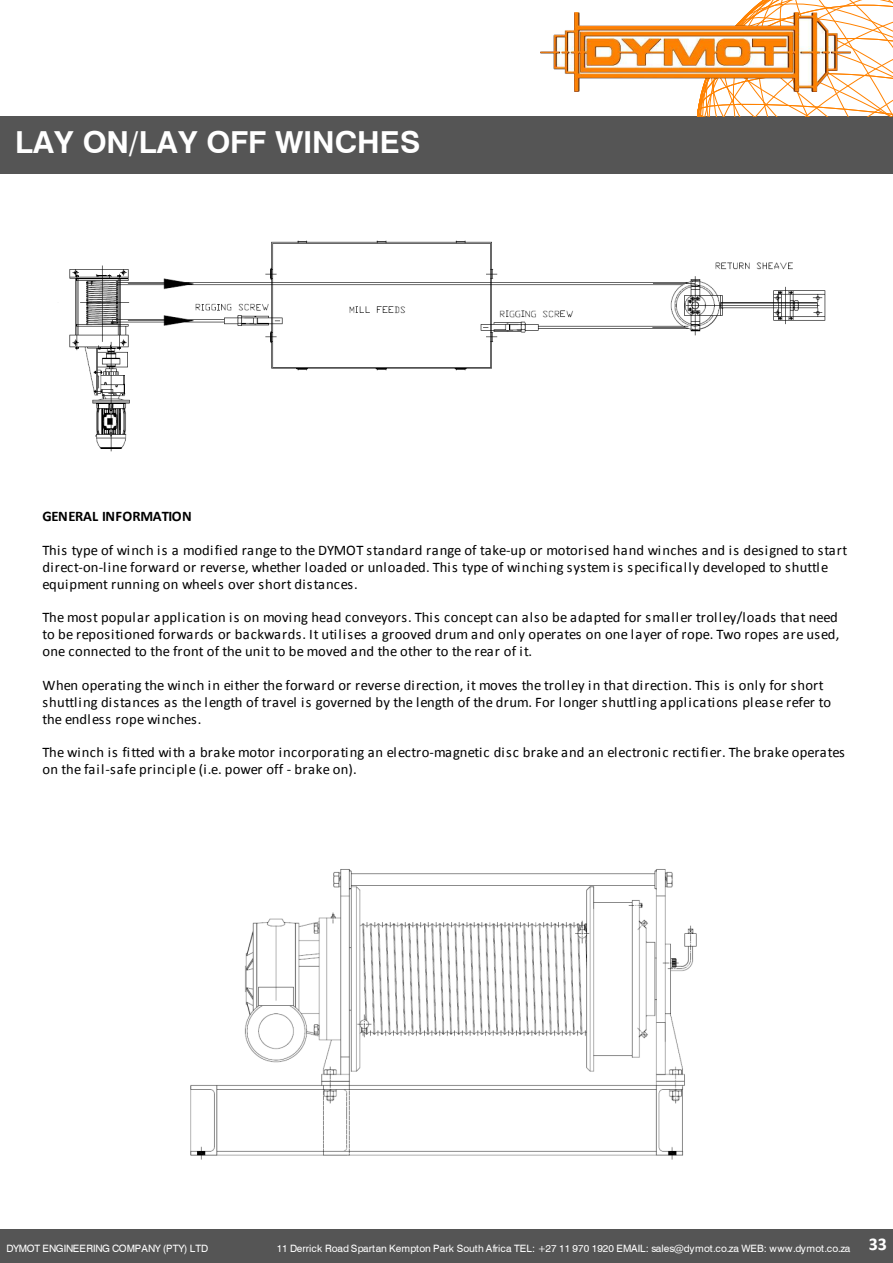
<style>
.page{position:relative;width:893px;height:1263px;background:#fff}
.page>*{position:absolute;margin:0;border:0;box-sizing:border-box;transform-origin:0 0}
.t1{font:700 30.3px "Swiss 721 BT";color:#fff}
.t2{font:14.7px/16.8px "Calibri";letter-spacing:.015em;color:#000}
.t3{font:700 14.7px "Calibri";letter-spacing:-.025em;color:#000}
.t4{font:10.2px "Swiss 721 BT";letter-spacing:.005em;color:#fff}
.t5{font:10.2px "Swiss 721 BT";letter-spacing:-.015em;color:#fff}
</style>
<div class="page">
<div style="left:0;top:117px;width:893px;height:57px;background:#555"></div>
<svg style="left:691px;top:0;width:202px;height:117px"></svg>
<div style="left:0;top:1229px;width:893px;height:34px;background:#555"></div>
<img style="left:540px;top:12px;width:311px;height:80px">
<img style="left:69px;top:240px;width:757px;height:212px">
<img style="left:190px;top:869px;width:507px;height:291px">
<h1 class="t1" style="left:15px;top:130px;width:407px">LAY ON/LAY OFF WINCHES</h1>
<p class="t3" style="left:43px;top:510px;width:151px">GENERAL INFORMATION</p>
<p class="t2" style="left:43px;top:543px;width:806px">This type of winch is a modified range to the DYMOT standard range of take-up or motorised hand winches and is designed to start direct-on-line forward or reverse, whether loaded or unloaded. This type of winching system is specifically developed to shuttle equipment running on wheels over short distances.</p>
<p class="t2" style="left:43px;top:610px;width:798px;text-align:justify">The most popular application is on moving head conveyors. This concept can also be adapted for smaller trolley/loads that need to be repositioned forwards or backwards. It utilises a grooved drum and only operates on one layer of rope. Two ropes are used, one connected to the front of the unit to be moved and the other to the rear of it.</p>
<p class="t2" style="left:43px;top:678px;width:790px">When operating the winch in either the forward or reverse direction, it moves the trolley in that direction. This is only for short shuttling distances as the length of travel is governed by the length of the drum. For longer shuttling applications please refer to the endless rope winches.</p>
<p class="t2" style="left:43px;top:745px;width:804px">The winch is fitted with a brake motor incorporating an electro-magnetic disc brake and an electronic rectifier. The brake operates on the fail-safe principle (i.e. power off - brake on).</p>
<p class="t5" style="left:6px;top:1244px;width:203px">DYMOT ENGINEERING COMPANY (PTY) LTD</p>
<p class="t4" style="left:277px;top:1244px;width:612px">11 Derrick Road Spartan Kempton Park South Africa TEL: +27 11 970 1920 EMAIL: sales@dymot.co.za WEB: www.dymot.co.za <sup>33</sup></p>
</div>
